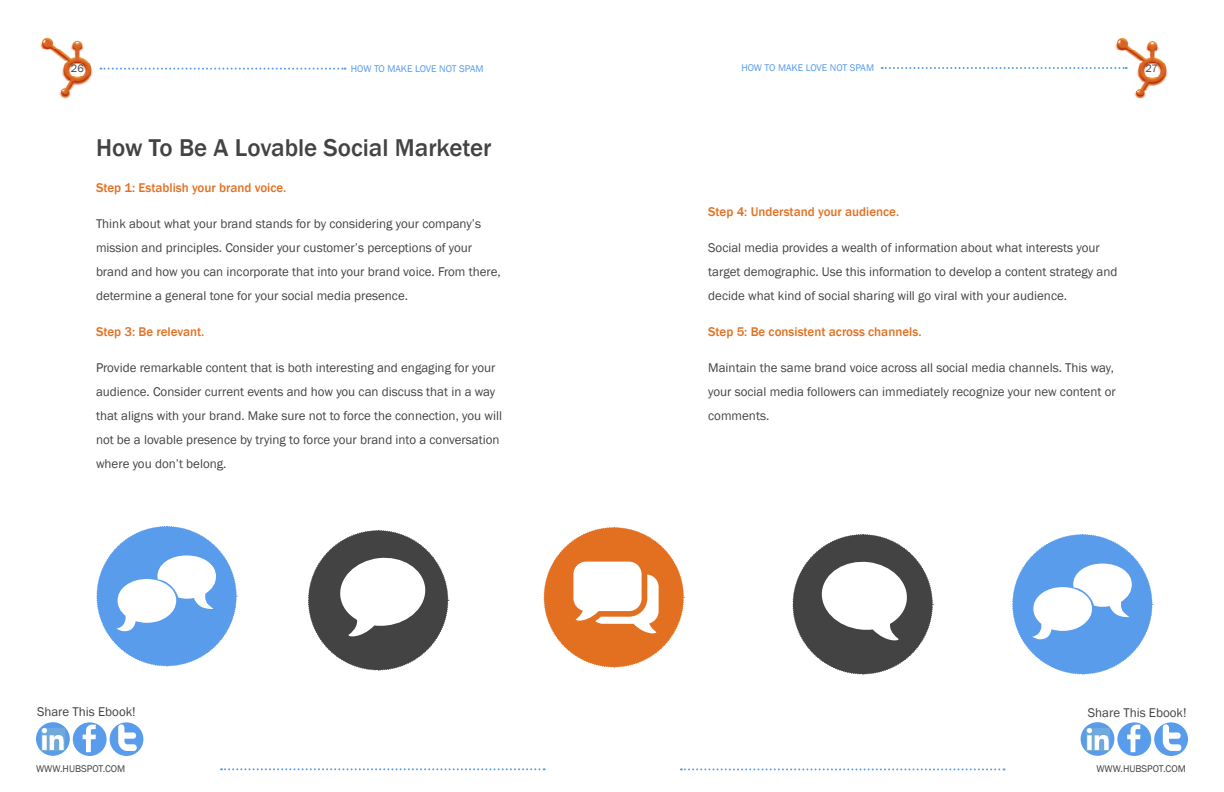
<style>
.page{position:relative;width:1224px;height:792px;background:#fff}
.page>*{position:absolute;margin:0;border:0;box-sizing:border-box;transform-origin:0 0}
.t1{font:102px "Pictos";color:#fff}
.t2{font:500 25px "Franklin Gothic";color:#434343}
.t3{font:13px/24px "Franklin Gothic";color:#434343}
.t4{font:500 13px "Franklin Gothic";color:#e36f21}
.t5{font:11px "Franklin Gothic";color:#434343}
.t6{font:10px "Franklin Gothic";color:#589ceb}
.t7{font:10px "Franklin Gothic";color:#434343}
</style>
<div class="page">
<img style="left:1115px;top:37px;width:53px;height:62px">
<svg style="left:882px;top:67px;width:245px;height:2px"></svg>
<svg style="left:100px;top:68px;width:245px;height:2px"></svg>
<img style="left:40px;top:37px;width:53px;height:62px">
<svg style="left:221px;top:768px;width:324px;height:2px"></svg>
<svg style="left:681px;top:768px;width:324px;height:2px"></svg>
<div style="left:1117px;top:722px;width:34px;height:34px;background:#589ceb;border-radius:50%"></div>
<svg style="left:1127px;top:725px;width:13px;height:27px"></svg>
<div style="left:1154px;top:722px;width:34px;height:34px;background:#589ceb;border-radius:50%"></div>
<svg style="left:1163px;top:724px;width:18px;height:27px"></svg>
<div style="left:1081px;top:722px;width:33px;height:34px;background:#589ceb;border-radius:50%"></div>
<img style="left:1086px;top:728px;width:23px;height:23px">
<div style="left:73px;top:722px;width:34px;height:34px;background:#589ceb;border-radius:50%"></div>
<svg style="left:83px;top:725px;width:13px;height:27px"></svg>
<div style="left:110px;top:722px;width:33px;height:34px;background:#589ceb;border-radius:50%"></div>
<svg style="left:118px;top:724px;width:19px;height:27px"></svg>
<svg style="left:36px;top:722px;width:34px;height:34px"></svg>
<img style="left:42px;top:728px;width:23px;height:23px">
<svg style="left:308px;top:530px;width:141px;height:141px"></svg>
<svg style="left:543px;top:527px;width:142px;height:141px"></svg>
<svg style="left:96px;top:526px;width:141px;height:141px"></svg>
<svg style="left:1012px;top:534px;width:141px;height:141px"></svg>
<svg style="left:792px;top:534px;width:141px;height:141px"></svg>
<p class="t5" style="left:71px;top:62px;width:14px">26</p>
<p class="t6" style="left:351px;top:62px;width:134px">HOW TO MAKE LOVE NOT SPAM</p>
<p class="t6" style="left:741px;top:61px;width:134px">HOW TO MAKE LOVE NOT SPAM</p>
<p class="t5" style="left:1146px;top:62px;width:14px">27</p>
<h2 class="t2" style="left:96px;top:132px;width:397px">How To Be A Lovable Social Marketer</h2>
<p class="t4" style="left:96px;top:180px;width:192px">Step 1: Establish your brand voice.</p>
<p class="t3" style="left:96px;top:212px;width:406px">Think about what your brand stands for by considering your company’s mission and principles. Consider your customer’s perceptions of your brand and how you can incorporate that into your brand voice. From there, determine a general tone for your social media presence.</p>
<p class="t4" style="left:96px;top:324px;width:110px">Step 3: Be relevant.</p>
<p class="t3" style="left:96px;top:356px;width:408px">Provide remarkable content that is both interesting and engaging for your audience. Consider current events and how you can discuss that in a way that aligns with your brand. Make sure not to force the connection, you will not be a lovable presence by trying to force your brand into a conversation where you don’t belong.</p>
<h1 class="t1" style="left:335px;top:552px;width:96px">w</h1>
<h1 class="t1" style="left:570px;top:552px;width:94px">q</h1>
<p class="t4" style="left:708px;top:204px;width:193px">Step 4: Understand your audience.</p>
<p class="t3" style="left:708px;top:236px;width:411px">Social media provides a wealth of information about what interests your target demographic. Use this information to develop a content strategy and decide what kind of social sharing will go viral with your audience.</p>
<p class="t4" style="left:708px;top:324px;width:215px">Step 5: Be consistent across channels.</p>
<p class="t3" style="left:708px;top:356px;width:409px">Maintain the same brand voice across all social media channels. This way, your social media followers can immediately recognize your new content or comments.</p>
<p class="t3" style="left:37px;top:700px;width:100px">Share This Ebook!</p>
<p class="t3" style="left:1088px;top:701px;width:100px">Share This Ebook!</p>
<p class="t7" style="left:36px;top:762px;width:91px">www.hubspot.com</p>
<p class="t7" style="left:1096px;top:762px;width:91px">www.hubspot.com</p>
</div>
